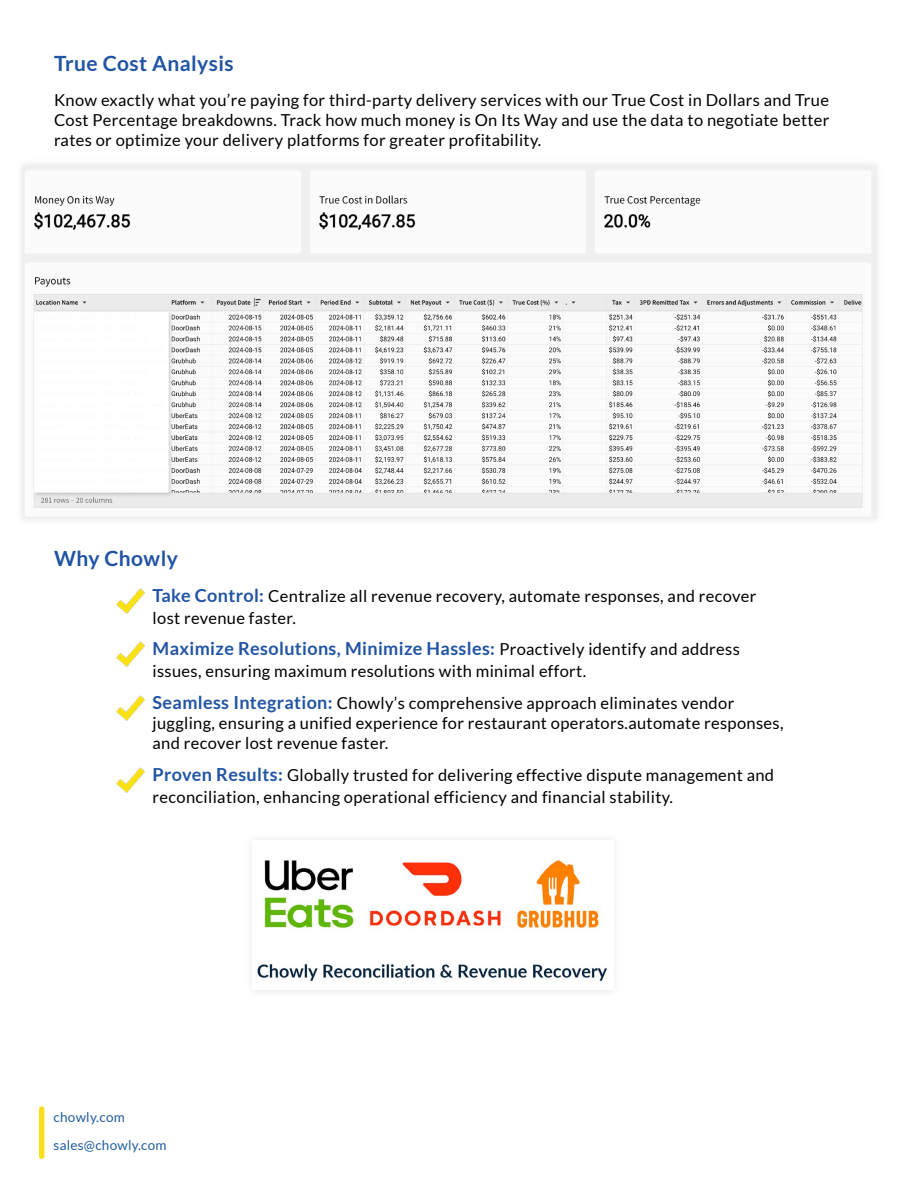
<style>
.page{position:relative;width:900px;height:1200px;background:#fff}
.page>*{position:absolute;margin:0;border:0;box-sizing:border-box;transform-origin:0 0}
.t1{font:700 21px "Lato";letter-spacing:.02em;color:#2154a3}
.t2{font:700 18px "Lato";letter-spacing:.02em;color:#2154a3}
.t3{font:16.5px/19.8px "Lato";letter-spacing:.02em;color:#000}
.t4{font:13.5px/28.2px "Lato";letter-spacing:.02em;color:#215e9e}
.s1{font-weight:700;font-size:18px;color:#2154a3}
.s2{font-weight:400;font-size:16.5px;color:#000}
</style>
<div class="page">
<div style="left:15px;top:157px;width:869px;height:370px;background:#f8f8f8"></div>
<img style="left:25px;top:169px;width:846px;height:349px">
<div style="left:39px;top:1106px;width:5px;height:53px;background:#f7e01a;border-radius:3px"></div>
<img style="left:257px;top:860px;width:350px;height:121px">
<img style="left:116px;top:589px;width:29px;height:25px">
<img style="left:116px;top:641px;width:29px;height:25px">
<img style="left:116px;top:695px;width:29px;height:25px">
<img style="left:116px;top:767px;width:29px;height:25px">
<p class="t1" style="left:54px;top:51px;width:181px">True Cost Analysis</p>
<p class="t3" style="left:54px;top:90px;width:777px;text-align:justify">Know exactly what you’re paying for third-party delivery services with our True Cost in Dollars and True Cost Percentage breakdowns. Track how much money is On Its Way and use the data to negotiate better rates or optimize your delivery platforms for greater profitability.</p>
<p class="t1" style="left:54px;top:546px;width:125px">Why Chowly</p>
<p class="t3" style="left:153px;top:586px;width:605px;line-height:21.6px"><span class="s1">Take Control:</span> Centralize all revenue recovery, automate responses, and recover lost revenue faster.</p>
<p class="t2" style="left:153px;top:638px;width:589px">Maximize Resolutions, Minimize Hassles: <span class="s2">Proactively identify and address</span></p>
<p class="t3" style="left:153px;top:654px;width:583px;line-height:32.4px">issues, ensuring maximum resolutions with minimal effort.<br><span class="s1">Seamless Integration:</span> Chowly’s comprehensive approach eliminates vendor</p>
<p class="t3" style="left:153px;top:713px;width:632px">juggling, ensuring a unified experience for restaurant operators.automate responses, and recover lost revenue faster.</p>
<p class="t3" style="left:153px;top:764px;width:623px;line-height:21.6px"><span class="s1">Proven Results:</span> Globally trusted for delivering effective dispute management and reconciliation, enhancing operational efficiency and financial stability.</p>
<p class="t4" style="left:54px;top:1103px;width:115px">chowly.com sales@chowly.com</p>
</div>
